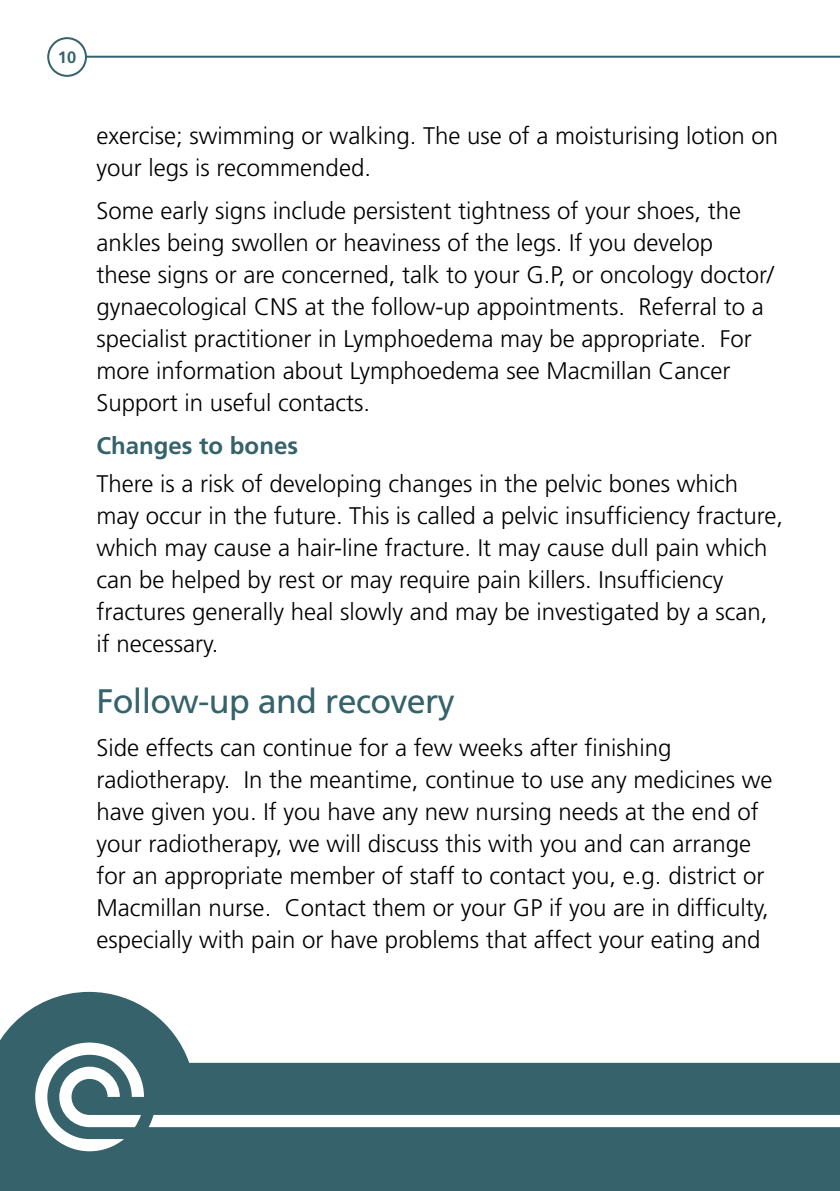
<style>
.page{position:relative;width:840px;height:1191px;background:#fff}
.page>*{position:absolute;margin:0;border:0;box-sizing:border-box;transform-origin:0 0}
.t1{font:34px "Frutiger";letter-spacing:-.02em;color:#35626b}
.t2{font:300 24px/32px "Frutiger";color:#000}
.t3{font:700 24px "Frutiger";color:#35626b}
.t4{font:700 16.4px "Frutiger";color:#35626b}
</style>
<div class="page">
<svg style="left:0;top:992px;width:839px;height:199px;fill:#35626b"></svg>
<hr style="left:67px;top:56px;width:772px;height:2px;background:#35626b">
<div style="left:48px;top:38px;width:38px;height:38px;background:#fff;border-radius:50%"></div>
<div style="left:47px;top:37px;width:40px;height:40px;border:2px solid #35626b;border-radius:50%"></div>
<svg style="left:35px;top:1042px;width:804px;height:109px"></svg>
<p class="t4" style="left:58px;top:48px;width:20px">10</p>
<p class="t2" style="left:96px;top:119px;width:683px">exercise; swimming or walking. The use of a moisturising lotion on your legs is recommended.</p>
<p class="t2" style="left:96px;top:195px;width:678px">Some early signs include persistent tightness of your shoes, the ankles being swollen or heaviness of the legs. If you develop these signs or are concerned, talk to your G.P, or oncology doctor/ gynaecological CNS at the follow-up appointments. Referral to a specialist practitioner in Lymphoedema may be appropriate. For more information about Lymphoedema see Macmillan Cancer Support in useful contacts.</p>
<p class="t3" style="left:96px;top:432px;width:203px">Changes to bones</p>
<p class="t2" style="left:96px;top:468px;width:687px">There is a risk of developing changes in the pelvic bones which may occur in the future. This is called a pelvic insufficiency fracture, which may cause a hair-line fracture. It may cause dull pain which can be helped by rest or may require pain killers. Insufficiency fractures generally heal slowly and may be investigated by a scan, if necessary.</p>
<h1 class="t1" style="left:96px;top:680px;width:359px">Follow-up and recovery</h1>
<p class="t2" style="left:96px;top:731px;width:677px">Side effects can continue for a few weeks after finishing radiotherapy. In the meantime, continue to use any medicines we have given you. If you have any new nursing needs at the end of your radiotherapy, we will discuss this with you and can arrange for an appropriate member of staff to contact you, e.g. district or Macmillan nurse. Contact them or your GP if you are in difficulty, especially with pain or have problems that affect your eating and</p>
</div>
